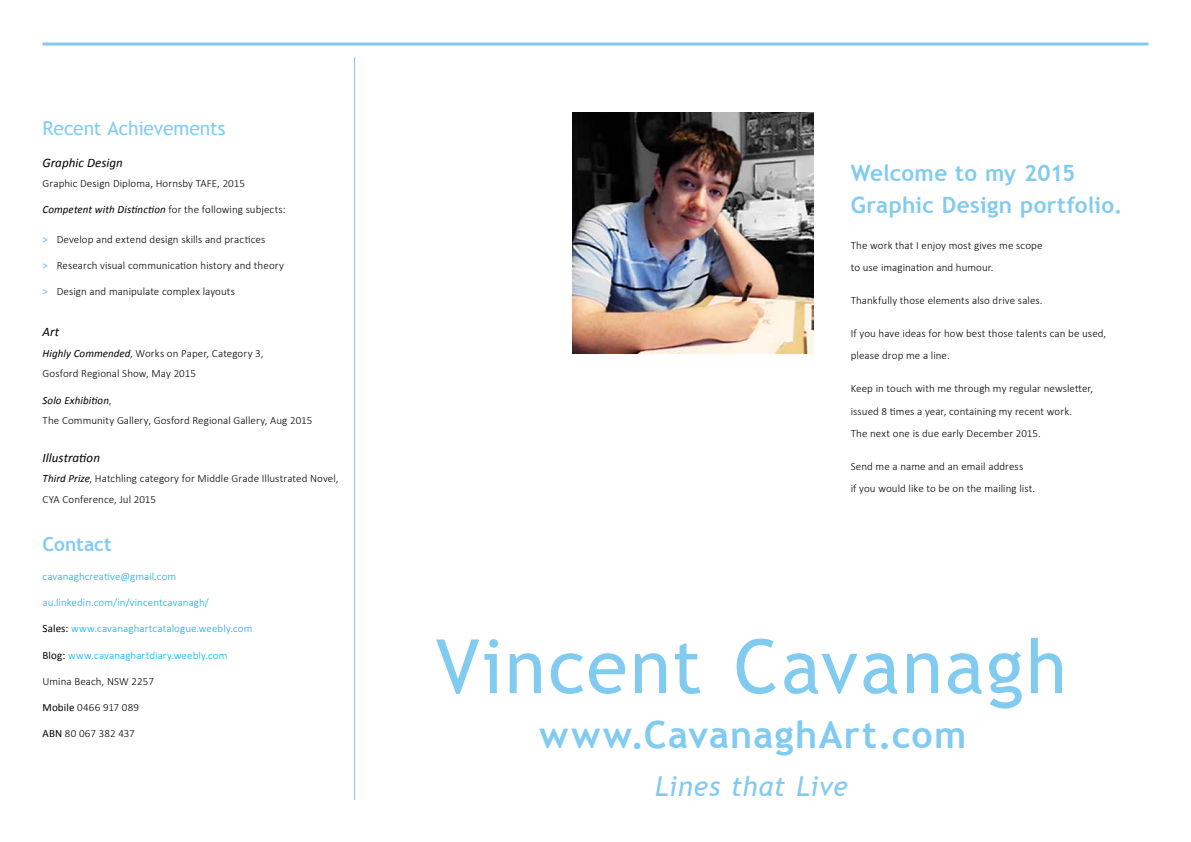
<style>
.page{position:relative;width:1191px;height:842px;background:#fff}
.page>*{position:absolute;margin:0;border:0;box-sizing:border-box;transform-origin:0 0}
.t1{font:75px "Trebuchet MS";letter-spacing:.025em;color:#81cbf1}
.t2{font:700 37.5px "Trebuchet MS";letter-spacing:.035em;color:#81cbf1}
.t3{font:italic 27.5px "Trebuchet MS";letter-spacing:.015em;color:#81cbf1}
.t4{font:700 22.5px/32px "Trebuchet MS";letter-spacing:.01em;color:#81cbf1}
.t5{font:19.2px "Trebuchet MS";letter-spacing:-.01em;color:#81cbf1}
.t6{font:700 19.2px "Trebuchet MS";color:#81cbf1}
.t7{font:italic 13px "Calibri";letter-spacing:.005em;color:#000}
.t8{font:300 11px/22.3px "Calibri";letter-spacing:.005em;color:#000}
.t9{font:300 11px "Calibri";letter-spacing:.005em;color:#00b3f0}
.t10{font:italic 11px "Calibri";letter-spacing:.01em;color:#000}
.s1{font-weight:300;font-style:normal}
.s2{font-weight:700;color:#81cbf1}
.s3{font-weight:400;font-style:italic}
.s4{font-weight:400;color:#000}
.s5{font-weight:400}
</style>
<div class="page">
<hr style="left:43px;top:43px;width:1105px;height:3px;background:#81cbf1">
<img style="left:572px;top:112px;width:241px;height:241px">
<hr style="left:354px;top:57px;width:1px;height:743px;background:#81cbf1">
<h3 class="t5" style="left:43px;top:117px;width:185px">Recent Achievements</h3>
<p class="t7" style="left:43px;top:153px;width:82px">Graphic Design</p>
<p class="t8" style="left:43px;top:172px;width:204px">Graphic Design Diploma, Hornsby TAFE, 2015</p>
<p class="t10" style="left:43px;top:202px;width:244px">Competent with Distinction <span class="s1">for the following subjects:</span></p>
<p class="t8" style="left:43px;top:228px;width:224px"><span class="s2">˃</span> Develop and extend design skills and practices</p>
<p class="t8" style="left:43px;top:254px;width:243px"><span class="s2">˃</span> Research visual communication history and theory</p>
<p class="t8" style="left:43px;top:280px;width:194px"><span class="s2">˃</span> Design and manipulate complex layouts</p>
<p class="t7" style="left:43px;top:323px;width:18px">Art</p>
<p class="t8" style="left:43px;top:342px;width:222px;line-height:20.5px"><span class="s3">Highly Commended</span>, Works on Paper, Category 3,<br>Gosford Regional Show, May 2015</p>
<p class="t8" style="left:43px;top:389px;width:271px;line-height:20.5px"><span class="s3">Solo Exhibition</span>,<br>The Community Gallery, Gosford Regional Gallery, Aug 2015</p>
<p class="t7" style="left:43px;top:448px;width:59px">Illustration</p>
<p class="t8" style="left:43px;top:468px;width:297px;line-height:20.5px"><span class="s3">Third Prize</span>, Hatchling category for Middle Grade Illustrated Novel,<br>CYA Conference, Jul 2015</p>
<h3 class="t6" style="left:43px;top:532px;width:71px">Contact</h3>
<p class="t9" style="left:43px;top:570px;width:135px">cavanaghcreative@gmail.com</p>
<p class="t9" style="left:43px;top:596px;width:168px">au.linkedin.com/in/vincentcavanagh/</p>
<p class="t9" style="left:43px;top:622px;width:211px"><span class="s4">Sales:</span> www.cavanaghartcatalogue.weebly.com</p>
<p class="t9" style="left:43px;top:648px;width:186px"><span class="s4">Blog:</span> www.cavanaghartdiary.weebly.com</p>
<p class="t8" style="left:43px;top:669px;width:113px">Umina Beach, NSW 2257</p>
<p class="t8" style="left:43px;top:696px;width:98px"><span class="s5">Mobile</span> 0466 917 089</p>
<p class="t8" style="left:43px;top:722px;width:94px"><span class="s5">ABN</span> 80 067 382 437</p>
<h3 class="t4" style="left:850px;top:157px;width:273px">Welcome to my 2015<br>Graphic Design portfolio.</h3>
<p class="t8" style="left:850px;top:234px;width:193px">The work that I enjoy most gives me scope to use imagination and humour.</p>
<p class="t8" style="left:850px;top:289px;width:193px">Thankfully those elements also drive sales.</p>
<p class="t8" style="left:850px;top:322px;width:257px">If you have ideas for how best those talents can be used, please drop me a line.</p>
<p class="t8" style="left:850px;top:377px;width:244px">Keep in touch with me through my regular newsletter, issued 8 times a year, containing my recent work.<br>The next one is due early December 2015.</p>
<p class="t8" style="left:850px;top:454px;width:186px">Send me a name and an email address<br>if you would like to be on the mailing list.</p>
<h1 class="t1" style="left:435px;top:622px;width:633px">Vincent Cavanagh</h1>
<h2 class="t2" style="left:539px;top:711px;width:428px">www.CavanaghArt.com</h2>
<h3 class="t3" style="left:654px;top:770px;width:195px">Lines that Live</h3>
</div>
